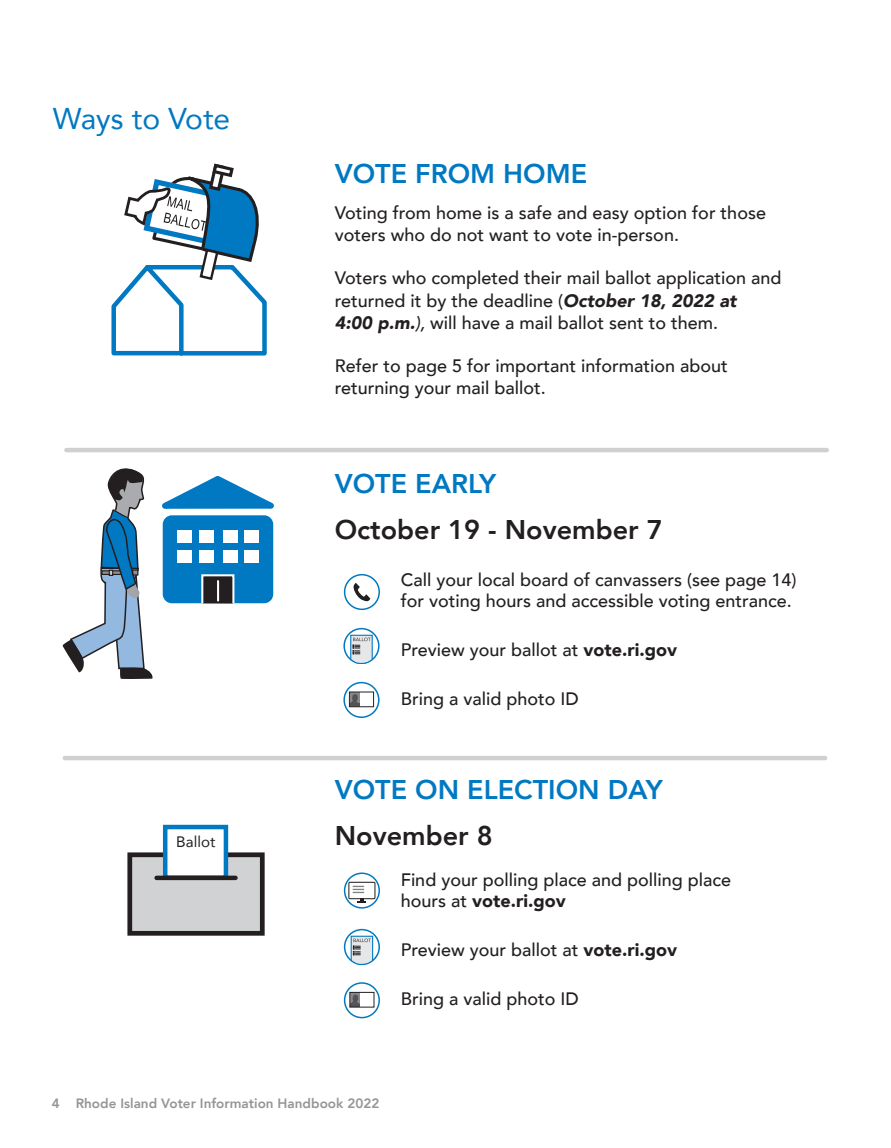
<style>
.page{position:relative;width:891px;height:1148px;background:#fff}
.page>*{position:absolute;margin:0;border:0;box-sizing:border-box;transform-origin:0 0}
.t1{font:30px "Avenir";color:#0079c2}
.t2{font:800 27px "Avenir";color:#0079c2}
.t3{font:800 27px "Avenir";color:#231f20}
.content{font:500 18px/22.5px "Avenir";color:#231f20}
.t4{font:15.15px "Avenir";color:#231f20}
.t5{font:800 13.5px "Avenir";color:#939598}
.s1{font-weight:900;font-style:italic}
.s2{font-style:italic}
.s3{font-weight:900}
</style>
<div class="page">
<div style="left:65px;top:755px;width:760px;height:5px;background:#cfd0d2"></div>
<div style="left:130px;top:854px;width:132px;height:79px;background:#d1d2d4"></div>
<div style="left:127px;top:852px;width:138px;height:83px;border:5px solid #231f20"></div>
<div style="left:163px;top:824px;width:65px;height:56px;background:#fff;border:4px solid #0079c2"></div>
<div style="left:157px;top:875px;width:78px;height:5px;background:#231f20"></div>
<hr style="left:66px;top:448px;width:761px;height:4px;background:#cfd0d2">
<svg style="left:344px;top:682px;width:35px;height:35px"></svg>
<div style="left:343px;top:682px;width:37px;height:36px;border:2px solid #0079c2;border-radius:50%"></div>
<div style="left:350px;top:692px;width:10px;height:14px;background:#87898c"></div>
<svg style="left:351px;top:694px;width:8px;height:11px"></svg>
<div style="left:349px;top:691px;width:25px;height:16px;border:1px solid #231f20"></div>
<svg style="left:345px;top:983px;width:34px;height:34px"></svg>
<div style="left:344px;top:982px;width:36px;height:36px;border:2px solid #0079c2;border-radius:50%"></div>
<svg style="left:351px;top:994px;width:9px;height:11px"></svg>
<div style="left:349px;top:992px;width:25px;height:15px;border:1px solid #231f20"></div>
<svg style="left:111px;top:163px;width:156px;height:193px"></svg>
<svg style="left:63px;top:468px;width:211px;height:211px"></svg>
<svg style="left:344px;top:628px;width:35px;height:35px"></svg>
<div style="left:343px;top:628px;width:37px;height:36px;border:2px solid #0079c2;border-radius:50%"></div>
<svg style="left:350px;top:634px;width:23px;height:30px"></svg>
<svg style="left:345px;top:929px;width:34px;height:35px"></svg>
<div style="left:344px;top:928px;width:36px;height:37px;border:2px solid #0079c2;border-radius:50%"></div>
<svg style="left:350px;top:935px;width:24px;height:30px"></svg>
<div style="left:344px;top:574px;width:36px;height:36px;border:2px solid #0079c2;border-radius:50%"></div>
<svg style="left:353px;top:583px;width:17px;height:19px"></svg>
<svg style="left:345px;top:873px;width:34px;height:34px"></svg>
<div style="left:344px;top:872px;width:36px;height:36px;border:2px solid #0079c2;border-radius:50%"></div>
<div style="left:349px;top:882px;width:26px;height:16px;background:#fff"></div>
<div style="left:348px;top:881px;width:27px;height:18px;border:1px solid #231f20"></div>
<svg style="left:353px;top:885px;width:13px;height:17px"></svg>
<p class="t1" style="left:53px;top:95px;width:179px">Ways to Vote</p>
<p class="t4" style="left:176px;top:829px;width:41px">Ballot</p>
<p class="t2" style="left:335px;top:152px;width:254px">VOTE FROM HOME</p>
<p class="content" style="left:335px;top:200px;width:433px">Voting from home is a safe and easy option for those voters who do not want to vote in-person.</p>
<p class="content" style="left:335px;top:266px;width:448px">Voters who completed their mail ballot application and returned it by the deadline (<span class="s1">October 18, 2022 at<br>4:00 p.m.</span><span class="s2">),</span> will have a mail ballot sent to them.</p>
<p class="content" style="left:335px;top:353px;width:395px">Refer to page 5 for important information about returning your mail ballot.</p>
<p class="t2" style="left:335px;top:462px;width:163px">VOTE EARLY</p>
<p class="t3" style="left:335px;top:508px;width:329px">October 19 - November 7</p>
<p class="content" style="left:401px;top:567px;width:397px;line-height:21.6px">Call your local board of canvassers (see page 14) for voting hours and accessible voting entrance.</p>
<p class="content" style="left:401px;top:637px;width:278px">Preview your ballot at <span class="s3">vote.ri.gov</span></p>
<p class="content" style="left:401px;top:686px;width:180px">Bring a valid photo ID</p>
<p class="t2" style="left:335px;top:769px;width:329px">VOTE ON ELECTION DAY</p>
<p class="t3" style="left:335px;top:814px;width:159px">November 8</p>
<p class="content" style="left:401px;top:867px;width:332px;line-height:21.6px">Find your polling place and polling place hours at <span class="s3">vote.ri.gov</span></p>
<p class="content" style="left:401px;top:937px;width:278px">Preview your ballot at <span class="s3">vote.ri.gov</span></p>
<p class="content" style="left:401px;top:986px;width:180px">Bring a valid photo ID</p>
<p class="t5" style="left:52px;top:1092px;width:329px">4 Rhode Island Voter Information Handbook 2022</p>
</div>
